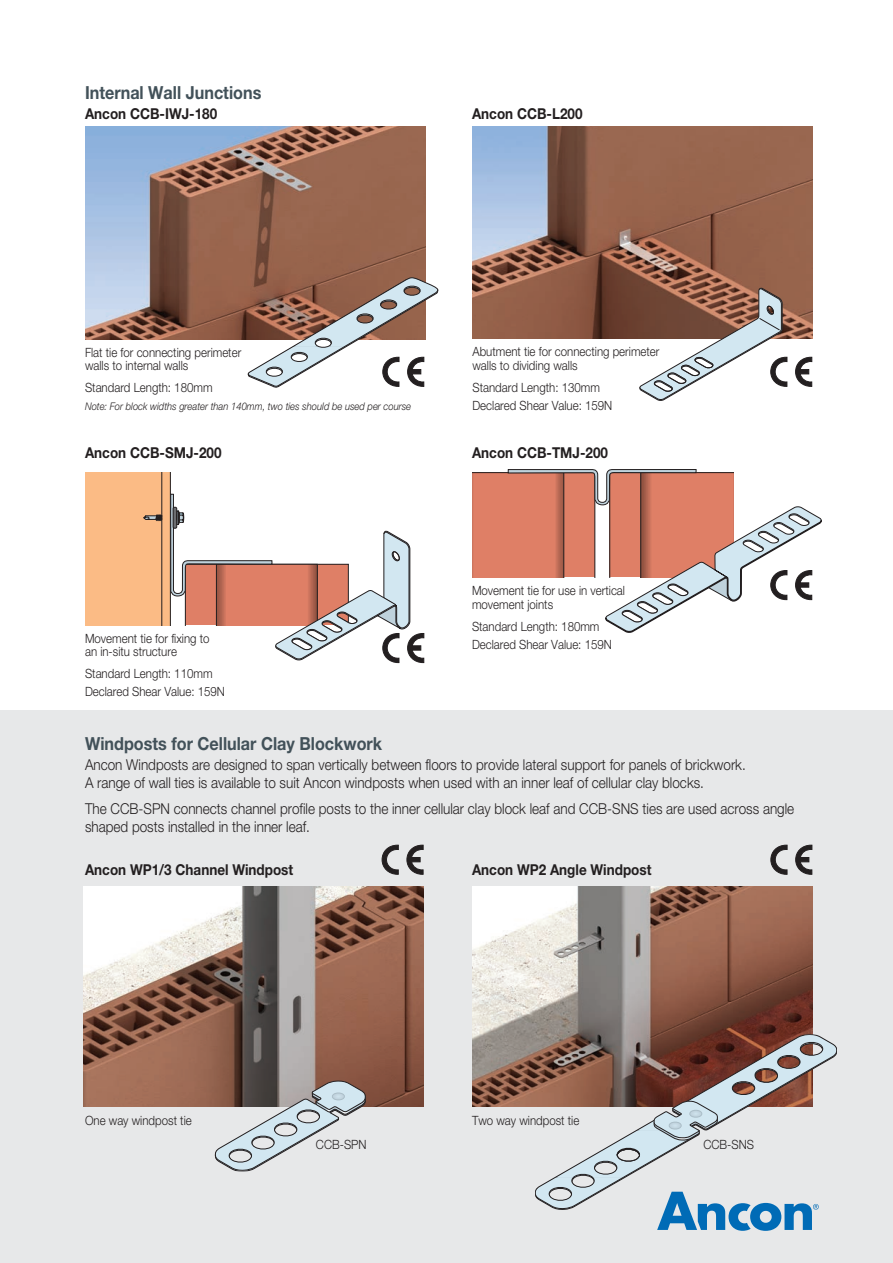
<style>
.page{position:relative;width:893px;height:1263px;background:#fff}
.page>*{position:absolute;margin:0;border:0;box-sizing:border-box;transform-origin:0 0}
.t1{font:700 18px "Helvetica Neue";color:#425159;scale:.9 1}
.t2{font:300 15px/18px "Helvetica Neue";color:#231f20;scale:.9 1}
.t3{font:700 15px "Helvetica Neue";color:#231f20;scale:.9 1}
.t4{font:300 12.75px/13.5px "Helvetica Neue";color:#231f20;scale:.9 1}
.t5{font:italic 300 10.5px "Helvetica Neue";color:#231f20;scale:.9 1}
</style>
<div class="page">
<div style="left:0;top:710px;width:893px;height:553px;background:#e7e8e9"></div>
<img style="left:472px;top:886px;width:340px;height:221px">
<img style="left:83px;top:886px;width:340px;height:221px">
<svg style="left:206px;top:1072px;width:181px;height:99px"></svg>
<img style="left:85px;top:126px;width:340px;height:213px">
<div style="left:85px;top:472px;width:86px;height:153px;background:#fbbb85"></div>
<img style="left:472px;top:126px;width:341px;height:213px">
<svg style="left:382px;top:845px;width:16px;height:29px"></svg>
<svg style="left:407px;top:845px;width:16px;height:29px"></svg>
<svg style="left:771px;top:845px;width:16px;height:29px"></svg>
<svg style="left:795px;top:845px;width:17px;height:29px"></svg>
<svg style="left:247px;top:277px;width:192px;height:111px"></svg>
<svg style="left:639px;top:288px;width:148px;height:113px"></svg>
<svg style="left:795px;top:357px;width:17px;height:29px"></svg>
<svg style="left:143px;top:472px;width:281px;height:191px"></svg>
<svg style="left:472px;top:469px;width:350px;height:164px"></svg>
<svg style="left:535px;top:1034px;width:302px;height:197px"></svg>
<p class="t1" style="left:85px;top:82px;width:197px">Internal Wall Junctions</p>
<p class="t3" style="left:85px;top:105px;width:148px">Ancon CCB-IWJ-180</p>
<p class="t3" style="left:472px;top:105px;width:124px">Ancon CCB-L200</p>
<p class="t4" style="left:85px;top:345px;width:175px">Flat tie for connecting perimeter walls to internal walls</p>
<p class="t4" style="left:85px;top:381px;width:143px">Standard Length: 180mm</p>
<p class="t5" style="left:85px;top:400px;width:364px">Note: For block widths greater than 140mm, two ties should be used per course</p>
<p class="t3" style="left:85px;top:444px;width:153px">Ancon CCB-SMJ-200</p>
<p class="t4" style="left:85px;top:631px;width:140px">Movement tie for fixing to an in-situ structure</p>
<p class="t4" style="left:85px;top:664px;width:157px;line-height:18px">Standard Length: 110mm<br>Declared Shear Value: 159N</p>
<p class="t4" style="left:472px;top:345px;width:209px">Abutment tie for connecting perimeter walls to dividing walls</p>
<p class="t4" style="left:472px;top:378px;width:157px;line-height:18px">Standard Length: 130mm<br>Declared Shear Value: 159N</p>
<p class="t3" style="left:472px;top:444px;width:153px">Ancon CCB-TMJ-200</p>
<p class="t4" style="left:472px;top:583px;width:172px">Movement tie for use in vertical movement joints</p>
<p class="t4" style="left:472px;top:617px;width:157px;line-height:18px">Standard Length: 180mm<br>Declared Shear Value: 159N</p>
<p class="t1" style="left:85px;top:732px;width:332px">Windposts for Cellular Clay Blockwork</p>
<p class="t2" style="left:85px;top:755px;width:736px">Ancon Windposts are designed to span vertically between floors to provide lateral support for panels of brickwork.<br>A range of wall ties is available to suit Ancon windposts when used with an inner leaf of cellular clay blocks.</p>
<p class="t2" style="left:85px;top:800px;width:790px">The CCB-SPN connects channel profile posts to the inner cellular clay block leaf and CCB-SNS ties are used across angle shaped posts installed in the inner leaf.</p>
<p class="t3" style="left:85px;top:860px;width:233px">Ancon WP1/3 Channel Windpost</p>
<p class="t3" style="left:472px;top:860px;width:201px">Ancon WP2 Angle Windpost</p>
<p class="t4" style="left:85px;top:1114px;width:120px">One way windpost tie</p>
<p class="t4" style="left:472px;top:1114px;width:121px">Two way windpost tie</p>
<p class="t4" style="left:316px;top:1138px;width:58px">CCB-SPN</p>
<p class="t4" style="left:703px;top:1138px;width:58px">CCB-SNS</p>
</div>
